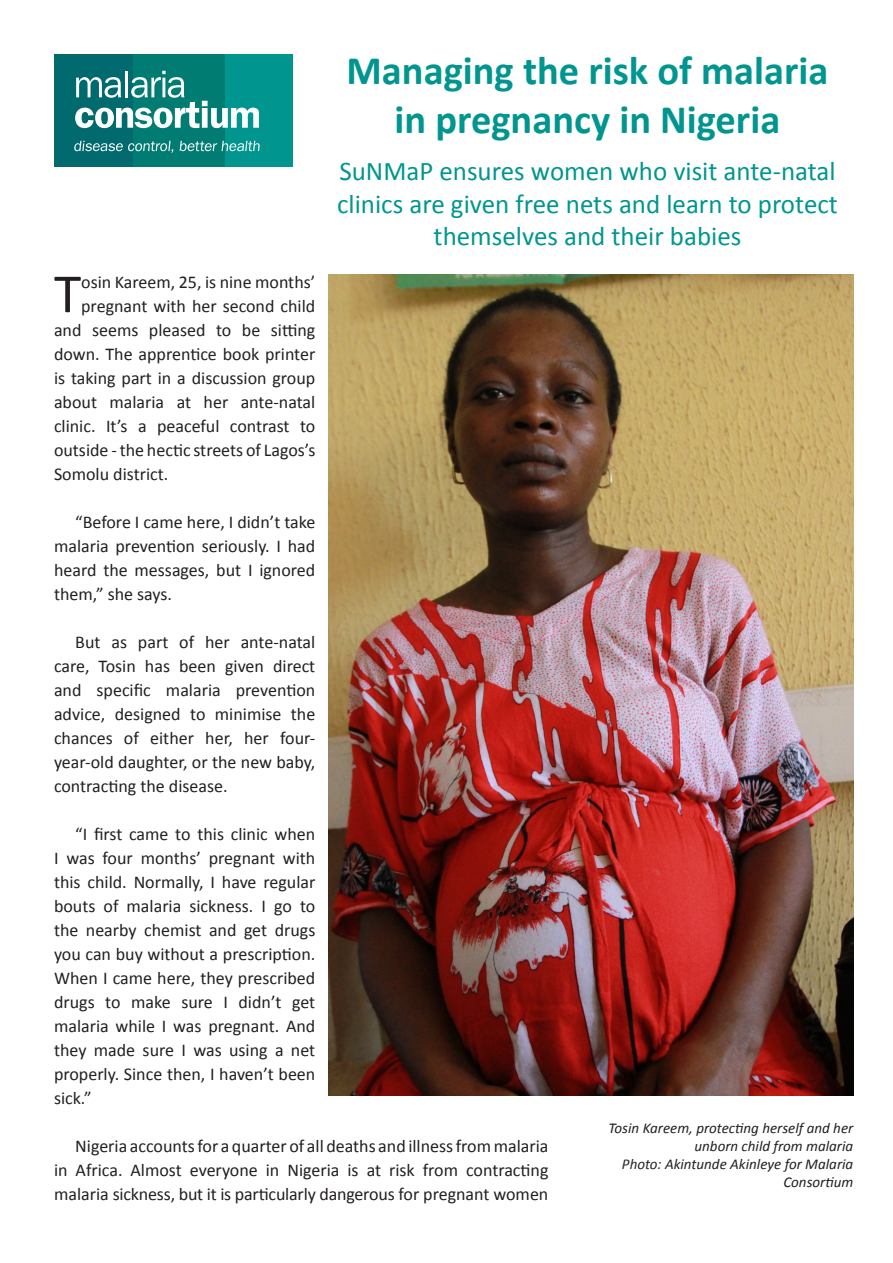
<style>
.page{position:relative;width:893px;height:1263px;background:#fff}
.page>*{position:absolute;margin:0;border:0;box-sizing:border-box;transform-origin:0 0}
.t1{font:55.8px "Calibri";color:#231f20}
.t2{font:700 40.5px/48.6px "Calibri";color:#00968f;text-align:center}
.t3{font:27px/32.4px "Calibri";color:#00968f;text-align:center}
.t4{font:18px/24px "Calibri";color:#231f20;text-align:justify}
.t5{font:italic 15px/18px "Calibri";color:#231f20;text-align:right}
.s1{color:#282526}
</style>
<div class="page">
<div style="left:57px;top:54px;width:235px;height:113px;background:#00958e"></div>
<div style="left:57px;top:54px;width:168px;height:113px;background:#007c73"></div>
<div style="left:54px;top:54px;width:78px;height:113px;background:#006a6e"></div>
<svg style="left:75px;top:71px;width:184px;height:57px"></svg>
<svg style="left:74px;top:141px;width:99px;height:12px"></svg>
<svg style="left:180px;top:141px;width:80px;height:10px"></svg>
<img style="left:328px;top:275px;width:525px;height:820px">
<p class="t2" style="left:347px;top:47px;width:483px">Managing the risk of malaria in pregnancy in Nigeria</p>
<p class="t3" style="left:337px;top:155px;width:502px">SuNMaP ensures women who visit ante-natal clinics are given free nets and learn to protect themselves and their babies</p>
<p class="t1" style="left:54px;top:258px;width:29px">T</p>
<p class="t4" style="left:81px;top:270px;width:236px">osin Kareem, 25, is nine months’</p>
<p class="t4" style="left:81px;top:294px;width:236px">pregnant with her second child</p>
<p class="t4" style="left:54px;top:318px;width:263px">and seems pleased to be sitting</p>
<p class="t4" style="left:54px;top:342px;width:263px">down. The apprentice book printer</p>
<p class="t4" style="left:54px;top:366px;width:263px">is taking part in a discussion group</p>
<p class="t4" style="left:54px;top:390px;width:263px">about malaria at her ante-natal</p>
<p class="t4" style="left:54px;top:414px;width:263px">clinic. It’s a peaceful contrast to</p>
<p class="t4" style="left:54px;top:438px;width:263px">outside - the hectic streets of Lagos’s</p>
<p class="t4" style="left:54px;top:462px;width:116px">Somolu district.</p>
<p class="t4" style="left:54px;top:510px;width:263px;text-indent:21px">“Before I came here, I didn’t take malaria prevention seriously. I had heard the messages, but I ignored them,” she says.</p>
<p class="t4" style="left:54px;top:630px;width:263px;text-indent:21px">But as part of her ante-natal care, Tosin has been given direct and specific malaria prevention advice, designed to minimise the chances of either her, her four&shy;year-old daughter, or the new baby, contracting the disease.</p>
<p class="t4" style="left:54px;top:822px;width:263px;text-indent:21px">“I first came to this clinic when I was four months’ pregnant with this child. Normally, I have regular bouts of malaria sickness. I go to the nearby chemist and get drugs you can buy without a prescription.<br>When I came here, they prescribed drugs to make sure I didn’t get malaria while I was pregnant. And they made sure I was using a net properly. Since then, I haven’t been sick.”</p>
<p class="t4" style="left:54px;top:1134px;width:496px;text-indent:21px">Nigeria accounts for a quarter of all deaths and illness from malaria in Africa. Almost everyone in Nigeria is at risk from contracting malaria sickness, but it is particularly dangerous for pregnant women</p>
<p class="t5" style="left:608px;top:1118px;width:246px">Tosin Kareem, protecting herself and her unborn child from malaria</p>
<p class="t5" style="left:622px;top:1154px;width:233px"><span class="s1">Photo:</span> Akintunde Akinleye for Malaria<br>Consortium</p>
</div>
